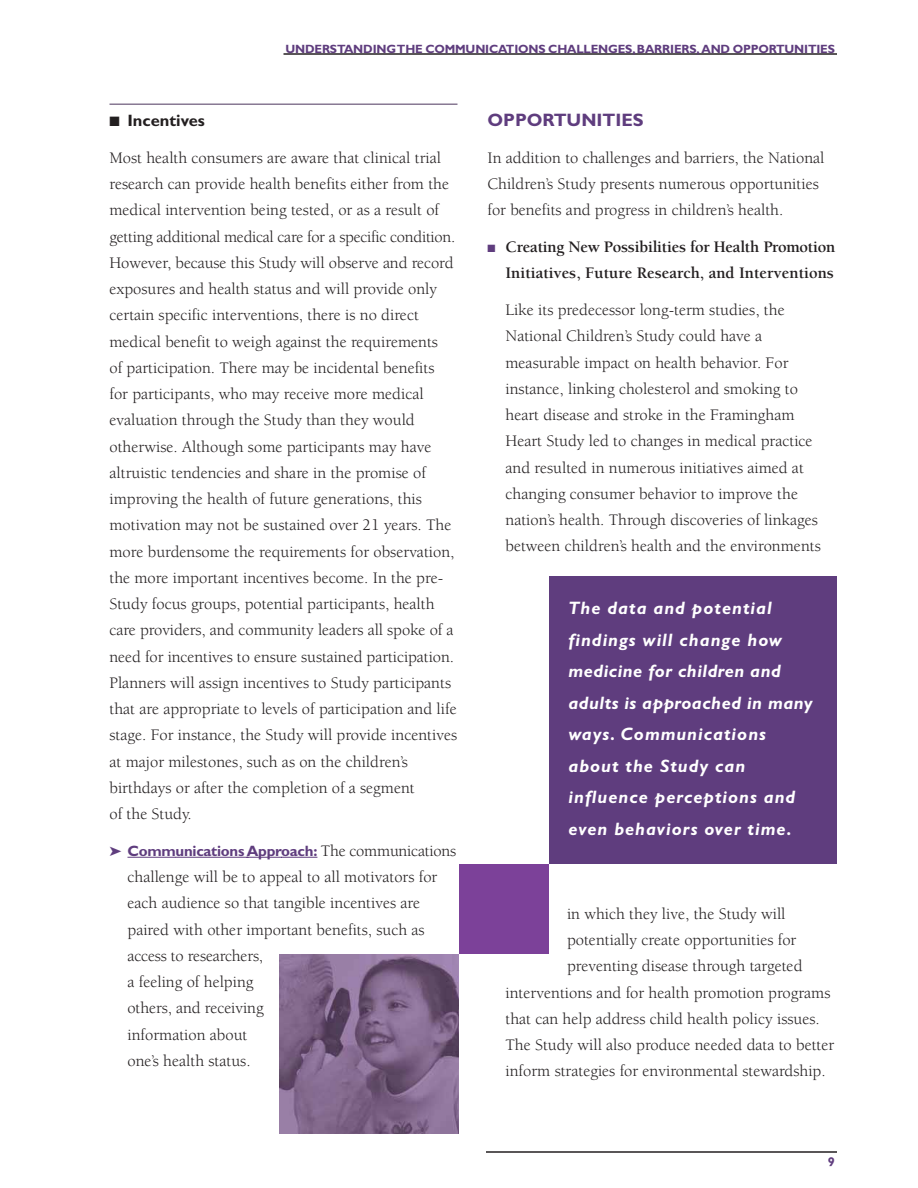
<style>
.page{position:relative;width:918px;height:1188px;background:#fff}
.page>*{position:absolute;margin:0;border:0;box-sizing:border-box;transform-origin:0 0}
.t1{font:italic 700 18px/31.5px "Gill Sans";letter-spacing:.055em;color:#fff}
.t2{font:700 18px "Gill Sans";color:#5f3d7e}
.t3{font:16.5px/26.2px "Berkeley";color:#231f20}
.t4{font:700 16.5px/26.2px "Berkeley";letter-spacing:-.01em;color:#231f20;text-align:right}
.t5{font:700 16.5px "Gill Sans";color:#231f20}
.t6{font:700 15px "Gill Sans";letter-spacing:-.015em;color:#5f3d7e}
.t7{font:700 12.75px "Gill Sans";color:#5f3d7e}
.t8{font:700 12px "Gill Sans";letter-spacing:-.015em;color:#5f3d7e}
.s1{font-family:"Berkeley";font-weight:400;font-size:16.5px;color:#231f20}
.s2{color:#5f3d7e}
</style>
<div class="page">
<div style="left:459px;top:864px;width:90px;height:90px;background:#7c4199"></div>
<div style="left:549px;top:576px;width:288px;height:288px;background:#5f3d7e"></div>
<hr style="left:284px;top:53px;width:553px;height:2px;background:#231f20">
<hr style="left:486px;top:1151px;width:351px;height:2px;background:#231f20">
<hr style="left:110px;top:104px;width:348px;height:1px;background:#4b355d">
<hr style="left:128px;top:857px;width:48px;height:1px;background:#5f3d7e">
<hr style="left:176px;top:857px;width:72px;height:1px;background:#5f3d7e">
<hr style="left:247px;top:857px;width:35px;height:1px;background:#5f3d7e">
<hr style="left:281px;top:857px;width:36px;height:1px;background:#5f3d7e">
<img style="left:279px;top:954px;width:180px;height:180px">
<p class="t8" style="left:285px;top:44px;width:551px">UNDERSTANDING THE COMMUNICATIONS CHALLENGES,BARRIERS, AND OPPORTUNITIES</p>
<p class="t5" style="left:110px;top:115px;width:97px">■ Incentives</p>
<p class="t3" style="left:109px;top:146px;width:349px">Most health consumers are aware that clinical trial research can provide health benefits either from the medical intervention being tested, or as a result of getting additional medical care for a specific condition.<br>However, because this Study will observe and record exposures and health status and will provide only certain specific interventions, there is no direct medical benefit to weigh against the requirements<br>of participation. There may be incidental benefits for participants, who may receive more medical evaluation through the Study than they would otherwise. Although some participants may have altruistic tendencies and share in the promise of improving the health of future generations, this motivation may not be sustained over 21 years. The more burdensome the requirements for observation, the more important incentives become. In the pre-Study focus groups, potential participants, health care providers, and community leaders all spoke of a need for incentives to ensure sustained participation.<br>Planners will assign incentives to Study participants that are appropriate to levels of participation and life stage. For instance, the Study will provide incentives at major milestones, such as on the children’s birthdays or after the completion of a segment<br>of the Study.</p>
<p class="t6" style="left:110px;top:846px;width:348px">➤ Communications Approach: <span class="s1">The communications</span></p>
<p class="t3" style="left:127px;top:865px;width:311px">challenge will be to appeal to all motivators for each audience so that tangible incentives are paired with other important benefits, such as access to researchers,<br>a feeling of helping<br>others, and receiving<br>information about<br>one’s health status.</p>
<p class="t2" style="left:488px;top:114px;width:158px">OPPORTUNITIES</p>
<p class="t3" style="left:488px;top:146px;width:339px">In addition to challenges and barriers, the National<br>Children’s Study presents numerous opportunities for benefits and progress in children’s health.</p>
<p class="t4" style="left:488px;top:235px;width:349px"><span class="s2">■</span> Creating New Possibilities for Health Promotion<br>Initiatives, Future Research, and Interventions</p>
<p class="t3" style="left:506px;top:298px;width:317px">Like its predecessor long-term studies, the National Children’s Study could have a measurable impact on health behavior. For instance, linking cholesterol and smoking to heart disease and stroke in the Framingham Heart Study led to changes in medical practice and resulted in numerous initiatives aimed at changing consumer behavior to improve the nation’s health. Through discoveries of linkages between children’s health and the environments</p>
<p class="t1" style="left:568px;top:594px;width:246px">The data and potential findings will change how medicine for children and adults is approached in many ways. Communications about the Study can influence perceptions and even behaviors over time.</p>
<p class="t3" style="left:567px;top:902px;width:220px">in which they live, the Study will</p>
<p class="t3" style="left:567px;top:928px;width:231px">potentially create opportunities for</p>
<p class="t3" style="left:567px;top:954px;width:237px">preventing disease through targeted</p>
<p class="t3" style="left:506px;top:981px;width:327px">interventions and for health promotion programs</p>
<p class="t3" style="left:506px;top:1007px;width:316px">that can help address child health policy issues.</p>
<p class="t3" style="left:506px;top:1033px;width:330px">The Study will also produce needed data to better</p>
<p class="t3" style="left:506px;top:1059px;width:322px">inform strategies for environmental stewardship.</p>
<p class="t7" style="left:828px;top:1157px;width:9px">9</p>
</div>
